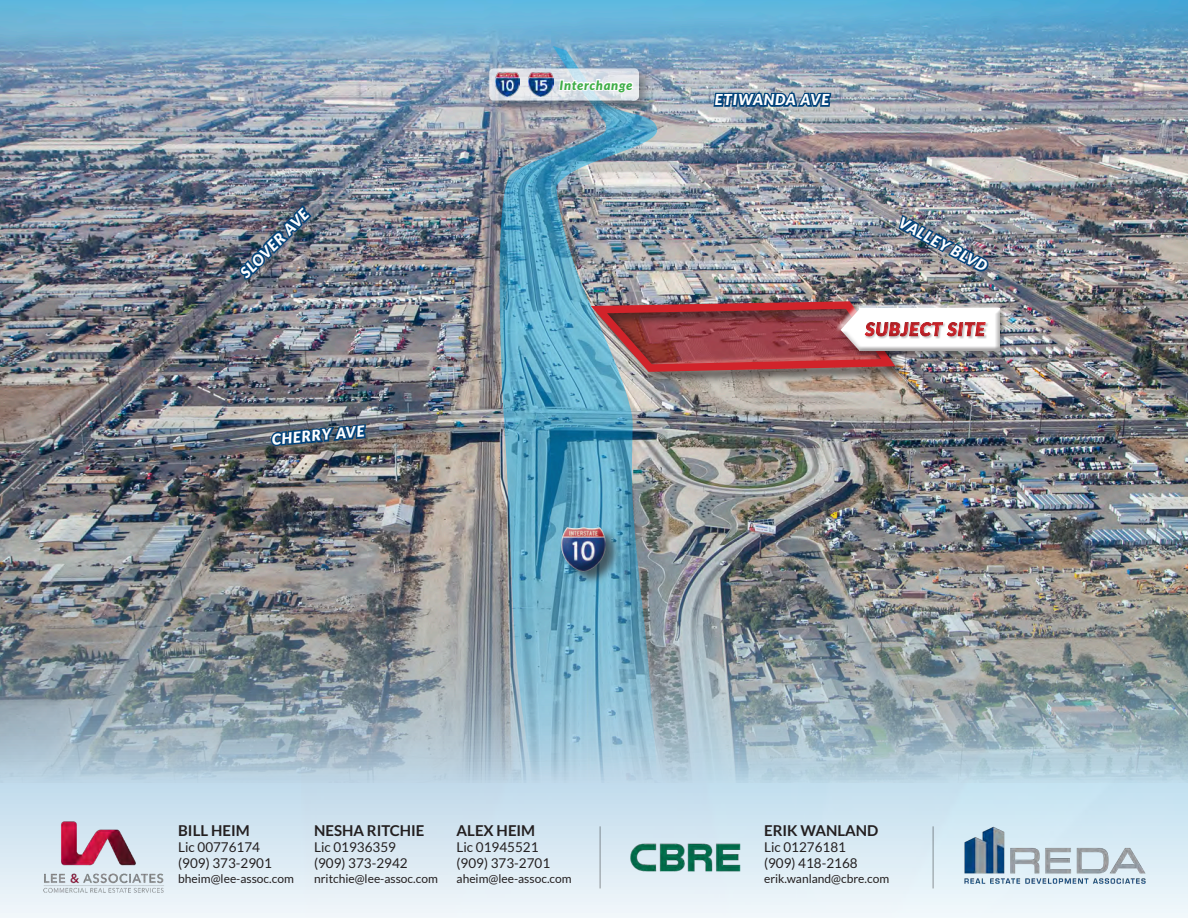
<style>
.page{position:relative;width:1188px;height:918px;background:#fff}
.page>*{position:absolute;margin:0;border:0;box-sizing:border-box;transform-origin:0 0}
.t1{font:italic 900 18.3px "Lato";letter-spacing:.06em;color:#d1232a}
.t2{font:700 15px "Lato";color:#231f20}
.t3{font:italic 900 15px "Lato";letter-spacing:.06em;color:#fff}
.t4{font:13.5px "Lato";color:#231f20}
.t5{font:italic 900 12.75px "Lato";letter-spacing:.06em;color:#40ae49}
.t6{font:12px "Lato";color:#231f20}
</style>
<div class="page">
<svg style="left:0;top:783px;width:1188px;height:135px;background:#d9e9f3"></svg>
<img style="left:631px;top:843px;width:109px;height:28px">
<img style="left:959px;top:825px;width:188px;height:59px">
<img style="left:41px;top:813px;width:128px;height:81px">
<hr style="left:599px;top:826px;width:2px;height:62px;background:#000">
<hr style="left:932px;top:826px;width:2px;height:62px;background:#000">
<img style="left:0;top:68px;width:1188px;height:715px">
<img style="left:498px;top:68px;width:161px;height:711px">
<div style="left:590px;top:299px;width:318px;height:87px;background:#231f20;opacity:.75"></div>
<div style="left:487px;top:66px;width:166px;height:49px;background:#231f20;opacity:.56"></div>
<svg style="left:489px;top:68px;width:150px;height:33px"></svg>
<img style="left:495px;top:72px;width:25px;height:25px">
<img style="left:529px;top:72px;width:24px;height:25px">
<svg style="left:558px;top:68px;width:77px;height:53px"></svg>
<img style="left:895px;top:213px;width:96px;height:64px">
<img style="left:712px;top:68px;width:121px;height:79px">
<img style="left:269px;top:406px;width:99px;height:55px">
<img style="left:237px;top:203px;width:76px;height:104px">
<svg style="left:0;top:0;width:1188px;height:68px;background:#70adcf"></svg>
<div style="left:836px;top:305px;width:169px;height:51px;background:#231f20;opacity:.4"></div>
<img style="left:583px;top:298px;width:403px;height:81px">
<div style="left:855px;top:308px;width:147px;height:41px;background:#231f20;opacity:.5"></div>
<div style="left:561px;top:527px;width:60px;height:60px;background:#231f20;opacity:.63"></div>
<div style="left:561px;top:527px;width:45px;height:45px;background:#231f20;opacity:.49"></div>
<p class="t3" style="left:237px;top:269px;width:91px;rotate:-45deg">SLOVER AVE</p>
<p class="t3" style="left:271px;top:431px;width:94px;rotate:-5deg">CHERRY AVE</p>
<p class="t5" style="left:559px;top:77px;width:74px">Interchange</p>
<p class="t3" style="left:715px;top:91px;width:116px">ETIWANDA AVE</p>
<p class="t3" style="left:904px;top:214px;width:99px;rotate:28deg">VALLEY BLVD</p>
<h1 class="t1" style="left:865px;top:318px;width:121px">SUBJECT SITE</h1>
<p class="t2" style="left:178px;top:822px;width:73px">BILL HEIM</p>
<p class="t4" style="left:178px;top:840px;width:83px">Lic 00776174</p>
<p class="t4" style="left:178px;top:856px;width:95px">(909) 373-2901</p>
<p class="t6" style="left:178px;top:872px;width:117px">bheim@lee-assoc.com</p>
<p class="t2" style="left:314px;top:822px;width:112px">NESHA RITCHIE</p>
<p class="t4" style="left:314px;top:840px;width:83px">Lic 01936359</p>
<p class="t4" style="left:314px;top:856px;width:95px">(909) 373-2942</p>
<p class="t6" style="left:314px;top:872px;width:125px">nritchie@lee-assoc.com</p>
<p class="t2" style="left:457px;top:822px;width:80px">ALEX HEIM</p>
<p class="t4" style="left:457px;top:840px;width:83px">Lic 01945521</p>
<p class="t4" style="left:457px;top:856px;width:95px">(909) 373-2701</p>
<p class="t6" style="left:457px;top:872px;width:117px">aheim@lee-assoc.com</p>
<p class="t2" style="left:764px;top:822px;width:116px">ERIK WANLAND</p>
<p class="t4" style="left:764px;top:840px;width:83px">Lic 01276181</p>
<p class="t4" style="left:764px;top:856px;width:95px">(909) 418-2168</p>
<p class="t6" style="left:764px;top:872px;width:127px">erik.wanland@cbre.com</p>
</div>
